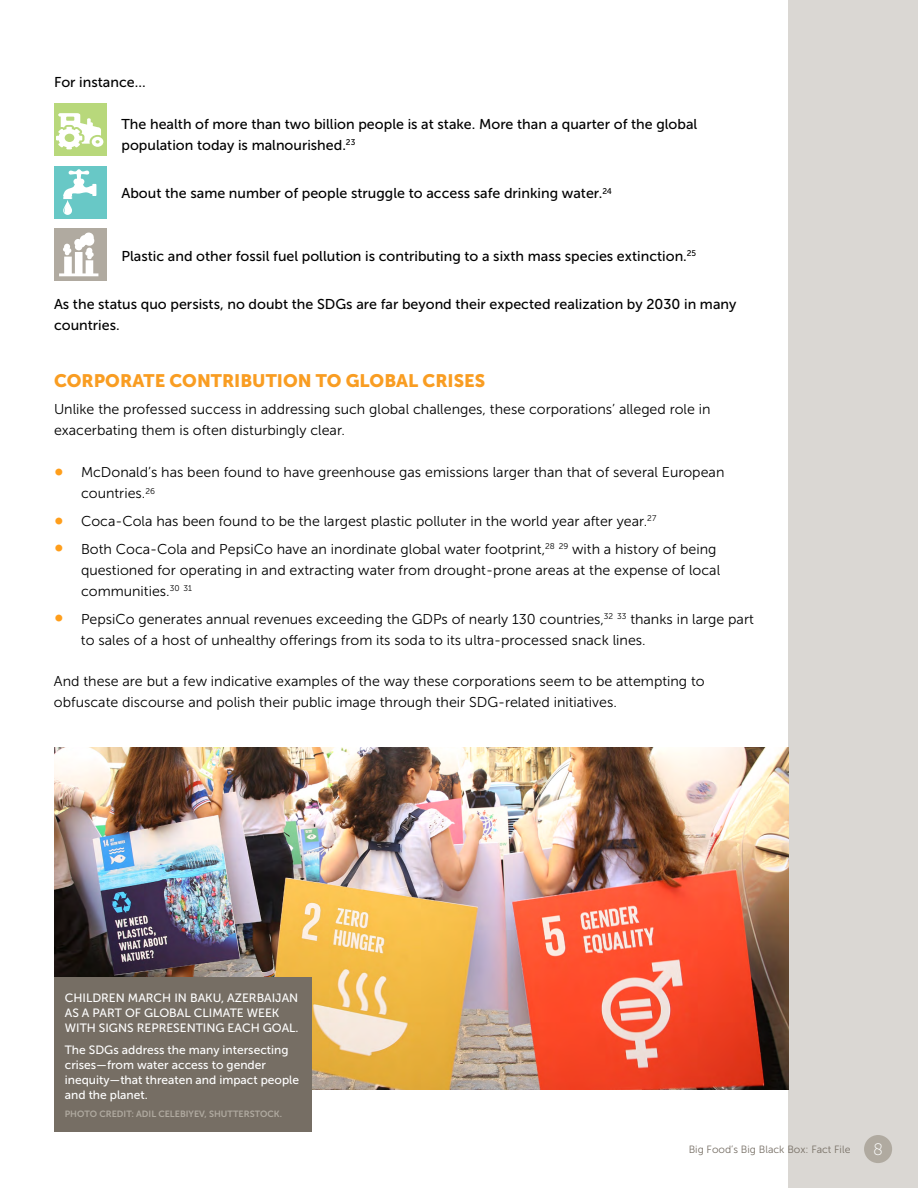
<style>
.page{position:relative;width:918px;height:1188px;background:#fff}
.page>*{position:absolute;margin:0;border:0;box-sizing:border-box;transform-origin:0 0}
.t1{font:18px "Museo Sans 900";color:#f99d22}
.t2{font:16.5px "Museo Sans 100";color:#fff}
.t3{font:14.25px/21px "Museo Sans 300";color:#000}
.t4{font:14.25px/21px "Museo Sans 500";color:#000}
.t5{font:12px/15px "Museo Sans 500";color:#fff}
.t6{font:10.5px "Museo Sans 300";color:#766e64}
.t7{font:9px "Museo Sans 700";color:#b0aaa0}
.s1{font-size:24px;color:#ff9e1b}
</style>
<div class="page">
<div style="left:788px;top:0;width:130px;height:1188px;background:#dad7d3"></div>
<div style="left:864px;top:1135px;width:28px;height:28px;background:#b0aaa0;border-radius:50%"></div>
<div style="left:54px;top:228px;width:53px;height:53px;background:#b0aaa0"></div>
<div style="left:54px;top:166px;width:53px;height:52px;background:#68c8c6"></div>
<svg style="left:63px;top:169px;width:33px;height:46px"></svg>
<svg style="left:59px;top:232px;width:39px;height:44px"></svg>
<div style="left:54px;top:104px;width:53px;height:52px;background:#b8d87b"></div>
<svg style="left:56px;top:113px;width:47px;height:36px"></svg>
<img style="left:54px;top:747px;width:734px;height:343px">
<div style="left:54px;top:977px;width:257px;height:155px;background:#766e64"></div>
<p class="t4" style="left:54px;top:71px;width:93px">For instance…</p>
<p class="t4" style="left:122px;top:113px;width:577px">The health of more than two billion people is at stake. More than a quarter of the global population today is malnourished.<sup>23</sup></p>
<p class="t4" style="left:122px;top:183px;width:492px">About the same number of people struggle to access safe drinking water.<sup>24</sup></p>
<p class="t4" style="left:122px;top:245px;width:576px">Plastic and other fossil fuel pollution is contributing to a sixth mass species extinction.<sup>25</sup></p>
<p class="t4" style="left:54px;top:293px;width:684px">As the status quo persists, no doubt the SDGs are far beyond their expected realization by 2030 in many countries.</p>
<p class="t1" style="left:54px;top:370px;width:433px">CORPORATE CONTRIBUTION TO GLOBAL CRISES</p>
<p class="t3" style="left:54px;top:399px;width:658px">Unlike the professed success in addressing such global challenges, these corporations’ alleged role in exacerbating them is often disturbingly clear.</p>
<p class="t3" style="left:81px;top:462px;width:645px;text-indent:-27px"><span class="s1">•</span> McDonald’s has been found to have greenhouse gas emissions larger than that of several European countries.<sup>26</sup></p>
<p class="t3" style="left:54px;top:511px;width:604px"><span class="s1">•</span> Coca-Cola has been found to be the largest plastic polluter in the world year after year.<sup>27</sup></p>
<p class="t3" style="left:81px;top:539px;width:641px;text-indent:-27px"><span class="s1">•</span> Both Coca-Cola and PepsiCo have an inordinate global water footprint,<sup>28</sup> <sup>29</sup> with a history of being questioned for operating in and extracting water from drought-prone areas at the expense of local communities.<sup>30</sup> <sup>31</sup></p>
<p class="t3" style="left:81px;top:608px;width:674px;text-indent:-27px"><span class="s1">•</span> PepsiCo generates annual revenues exceeding the GDPs of nearly 130 countries,<sup>32</sup> <sup>33</sup> thanks in large part to sales of a host of unhealthy offerings from its soda to its ultra-processed snack lines.</p>
<p class="t3" style="left:54px;top:671px;width:652px">And these are but a few indicative examples of the way these corporations seem to be attempting to obfuscate discourse and polish their public image through their SDG-related initiatives.</p>
<p class="t5" style="left:65px;top:990px;width:235px">CHILDREN MARCH IN BAKU, AZERBAIJAN<br>AS A PART OF GLOBAL CLIMATE WEEK<br>WITH SIGNS REPRESENTING EACH GOAL.</p>
<p class="t5" style="left:65px;top:1042px;width:236px">The SDGs address the many intersecting crises—from water access to gender inequity—that threaten and impact people and the planet.</p>
<p class="t7" style="left:65px;top:1109px;width:219px">PHOTO CREDIT: ADIL CELEBIYEV, SHUTTERSTOCK.</p>
<p class="t6" style="left:689px;top:1144px;width:163px">Big Food’s Big Black Box: Fact File</p>
<p class="t2" style="left:873px;top:1141px;width:11px">8</p>
</div>
